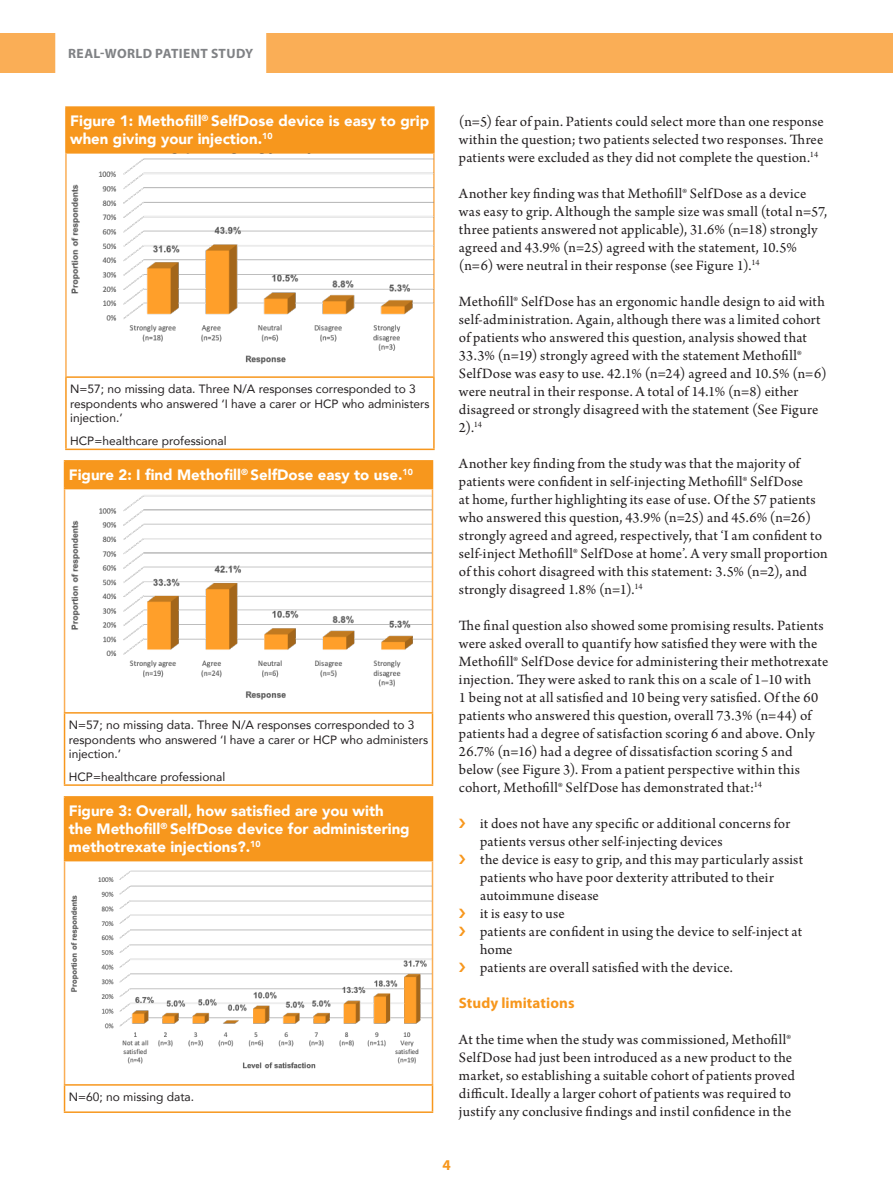
<style>
.page{position:relative;width:893px;height:1191px;background:#fff}
.page>*{position:absolute;margin:0;border:0;box-sizing:border-box;transform-origin:0 0}
.t1{font:15px/18px "Arno Pro";letter-spacing:.01em;color:#231f20}
.TABLE__title{font:900 15px/18px "Avenir";color:#fff}
.header_2{font:700 15px "Myriad Pro";letter-spacing:.005em;color:#f7971d}
.t2{font:700 13.5px "Myriad Pro";letter-spacing:.025em;color:#808285}
.TABLE__reference{font:12px/14.4px "Avenir";color:#231f20}
</style>
<div class="page">
<div style="left:0;top:33px;width:893px;height:39px;background:#faae56"></div>
<div style="left:55px;top:33px;width:211px;height:42px;background:#fff"></div>
<div style="left:66px;top:107px;width:368px;height:46px;background:#f7971d"></div>
<hr style="left:65px;top:106px;width:370px;height:2px;background:#f7971d">
<hr style="left:65px;top:108px;width:2px;height:44px;background:#f7971d">
<hr style="left:433px;top:108px;width:2px;height:44px;background:#f7971d">
<hr style="left:65px;top:152px;width:370px;height:2px;background:#f7971d">
<hr style="left:65px;top:154px;width:2px;height:222px;background:#faae56">
<hr style="left:433px;top:154px;width:2px;height:222px;background:#faae56">
<hr style="left:65px;top:376px;width:370px;height:2px;background:#f7971d">
<hr style="left:65px;top:378px;width:2px;height:70px;background:#f7971d">
<hr style="left:433px;top:378px;width:2px;height:70px;background:#f7971d">
<hr style="left:65px;top:448px;width:370px;height:2px;background:#f7971d">
<img style="left:71px;top:158px;width:362px;height:207px">
<div style="left:65px;top:461px;width:367px;height:27px;background:#f7971d"></div>
<hr style="left:64px;top:460px;width:369px;height:1px;background:#f7971d">
<svg style="left:64px;top:461px;width:1px;height:27px"></svg>
<svg style="left:432px;top:461px;width:1px;height:27px"></svg>
<hr style="left:64px;top:488px;width:369px;height:1px;background:#f7971d">
<hr style="left:64px;top:489px;width:1px;height:223px;background:#faae56">
<hr style="left:432px;top:489px;width:1px;height:223px;background:#faae56">
<hr style="left:64px;top:712px;width:369px;height:1px;background:#f7971d">
<hr style="left:64px;top:713px;width:1px;height:71px;background:#f7971d">
<hr style="left:432px;top:713px;width:1px;height:71px;background:#f7971d">
<hr style="left:64px;top:784px;width:369px;height:2px;background:#f7971d">
<img style="left:65px;top:489px;width:367px;height:223px">
<div style="left:65px;top:797px;width:367px;height:63px;background:#f7971d"></div>
<hr style="left:64px;top:796px;width:369px;height:1px;background:#f7971d">
<hr style="left:64px;top:797px;width:1px;height:63px;background:#f7971d">
<hr style="left:432px;top:797px;width:1px;height:63px;background:#f7971d">
<hr style="left:64px;top:860px;width:369px;height:1px;background:#f7971d">
<hr style="left:64px;top:861px;width:1px;height:223px;background:#faae56">
<hr style="left:432px;top:861px;width:1px;height:223px;background:#faae56">
<hr style="left:64px;top:1084px;width:369px;height:1px;background:#f7971d">
<svg style="left:64px;top:1085px;width:1px;height:26px"></svg>
<svg style="left:432px;top:1085px;width:1px;height:26px"></svg>
<hr style="left:64px;top:1111px;width:369px;height:2px;background:#f7971d">
<img style="left:65px;top:861px;width:367px;height:223px">
<p class="t2" style="left:68px;top:44px;width:187px">REAL-WORLD PATIENT STUDY</p>
<p class="TABLE__title" style="left:70px;top:112px;width:361px">Figure 1: Methofill<sup>®</sup> SelfDose device is easy to grip when giving your injection.<sup>10</sup></p>
<p class="TABLE__reference" style="left:70px;top:382px;width:361px">N=57; no missing data. Three N/A responses corresponded to 3 respondents who answered ‘I have a carer or HCP who administers injection.’</p>
<p class="TABLE__reference" style="left:70px;top:433px;width:158px">HCP=healthcare professional</p>
<p class="TABLE__title" style="left:69px;top:465px;width:346px">Figure 2: I find Methofill<sup>®</sup> SelfDose easy to use.<sup>10</sup></p>
<p class="TABLE__reference" style="left:69px;top:717px;width:361px">N=57; no missing data. Three N/A responses corresponded to 3 respondents who answered ‘I have a carer or HCP who administers injection.’</p>
<p class="TABLE__reference" style="left:69px;top:769px;width:158px">HCP=healthcare professional</p>
<p class="TABLE__title" style="left:69px;top:801px;width:342px">Figure 3: Overall, how satisfied are you with the Methofill<sup>®</sup> SelfDose device for administering methotrexate injections?.<sup>10</sup></p>
<p class="TABLE__reference" style="left:69px;top:1089px;width:127px">N=60; no missing data.</p>
<p class="t1" style="left:459px;top:113px;width:366px;text-align:justify">(n=5) fear of pain. Patients could select more than one response within the question; two patients selected two responses. Three patients were excluded as they did not complete the question.<sup>14</sup></p>
<p class="t1" style="left:459px;top:185px;width:370px">Another key finding was that Methofill® SelfDose as a device was easy to grip. Although the sample size was small (total n=57, three patients answered not applicable), 31.6% (n=18) strongly agreed and 43.9% (n=25) agreed with the statement, 10.5% (n=6) were neutral in their response (see Figure 1).<sup>14</sup></p>
<p class="t1" style="left:459px;top:293px;width:369px">Methofill® SelfDose has an ergonomic handle design to aid with self-administration. Again, although there was a limited cohort of patients who answered this question, analysis showed that 33.3% (n=19) strongly agreed with the statement Methofill® SelfDose was easy to use. 42.1% (n=24) agreed and 10.5% (n=6) were neutral in their response. A total of 14.1% (n=8) either disagreed or strongly disagreed with the statement (See Figure 2).<sup>14</sup></p>
<p class="t1" style="left:459px;top:455px;width:370px">Another key finding from the study was that the majority of patients were confident in self-injecting Methofill® SelfDose<br>at home, further highlighting its ease of use. Of the 57 patients who answered this question, 43.9% (n=25) and 45.6% (n=26) strongly agreed and agreed, respectively, that ‘I am confident to self-inject Methofill® SelfDose at home’. A very small proportion of this cohort disagreed with this statement: 3.5% (n=2), and strongly disagreed 1.8% (n=1).<sup>14</sup></p>
<p class="t1" style="left:459px;top:617px;width:371px">The final question also showed some promising results. Patients were asked overall to quantify how satisfied they were with the Methofill® SelfDose device for administering their methotrexate injection. They were asked to rank this on a scale of 1–10 with<br>1 being not at all satisfied and 10 being very satisfied. Of the 60 patients who answered this question, overall 73.3% (n=44) of patients had a degree of satisfaction scoring 6 and above. Only 26.7% (n=16) had a degree of dissatisfaction scoring 5 and below (see Figure 3). From a patient perspective within this cohort, Methofill® SelfDose has demonstrated that:<sup>14</sup></p>
<p class="t1" style="left:480px;top:815px;width:311px">it does not have any specific or additional concerns for patients versus other self-injecting devices</p>
<p class="t1" style="left:480px;top:851px;width:324px">the device is easy to grip, and this may particularly assist patients who have poor dexterity attributed to their autoimmune disease</p>
<p class="t1" style="left:480px;top:905px;width:86px">it is easy to use</p>
<p class="t1" style="left:480px;top:923px;width:323px">patients are confident in using the device to self-inject at home</p>
<p class="t1" style="left:480px;top:959px;width:254px">patients are overall satisfied with the device.</p>
<p class="header_2" style="left:459px;top:993px;width:117px">Study limitations</p>
<p class="t1" style="left:459px;top:1031px;width:337px">At the time when the study was commissioned, Methofill® SelfDose had just been introduced as a new product to the market, so establishing a suitable cohort of patients proved difficult. Ideally a larger cohort of patients was required to justify any conclusive findings and instil confidence in the</p>
<p class="header_2" style="left:442px;top:1155px;width:10px">4</p>
</div>
